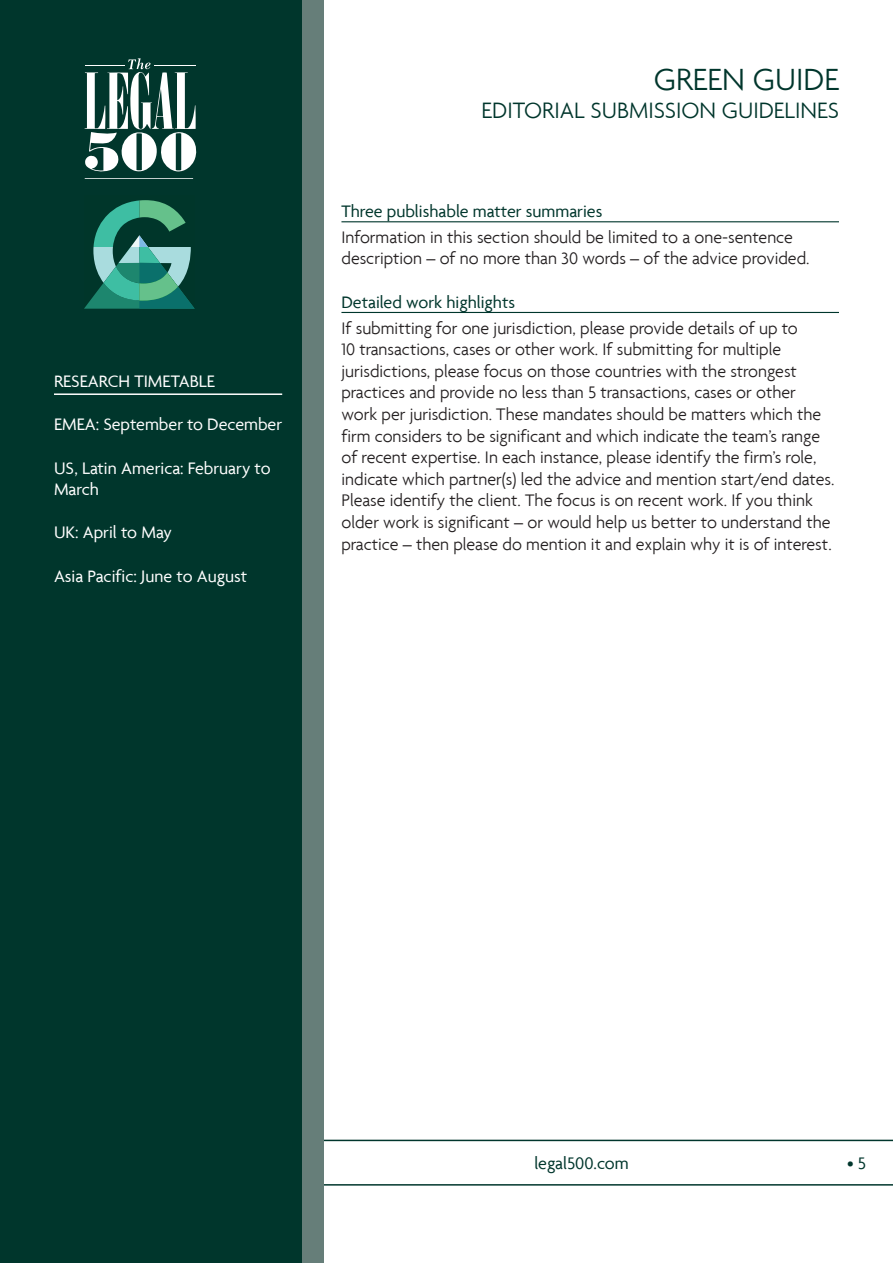
<style>
.page{position:relative;width:893px;height:1263px;background:#fff}
.page>*{position:absolute;margin:0;border:0;box-sizing:border-box;transform-origin:0 0}
.t1{font:300 33px "Agenda";color:#00362c}
.t2{font:300 24px "Agenda";color:#00362c}
.Bodytext{font:300 18px/21.6px "Agenda";color:#231f20}
.t3{font:18px/21.6px "Agenda";color:#fff}
.Heading2{font:18px "Agenda";color:#00362c}
</style>
<div class="page">
<svg style="left:323px;top:1140px;width:570px;height:45px"></svg>
<div style="left:0;top:0;width:323px;height:1263px;background:#667e79"></div>
<div style="left:0;top:0;width:302px;height:1263px;background:#00362c"></div>
<svg style="left:84px;top:58px;width:112px;height:114px"></svg>
<hr style="left:85px;top:65px;width:40px;height:1px;background:#fff">
<hr style="left:154px;top:65px;width:42px;height:1px;background:#fff">
<hr style="left:85px;top:178px;width:108px;height:1px;background:#fff">
<hr style="left:54px;top:393px;width:228px;height:2px;background:#fff">
<svg style="left:84px;top:200px;width:111px;height:109px"></svg>
<hr style="left:341px;top:221px;width:498px;height:1px;background:#00362c">
<hr style="left:341px;top:312px;width:498px;height:1px;background:#00362c">
<p class="t3" style="left:54px;top:370px;width:162px">RESEARCH TIMETABLE</p>
<p class="t3" style="left:54px;top:413px;width:230px">EMEA: September to December</p>
<p class="t3" style="left:54px;top:457px;width:218px">US, Latin America: February to<br>March</p>
<p class="t3" style="left:54px;top:521px;width:119px">UK: April to May</p>
<p class="t3" style="left:54px;top:565px;width:195px">Asia Pacific: June to August</p>
<h1 class="t1" style="left:654px;top:60px;width:187px">GREEN GUIDE</h1>
<h2 class="t2" style="left:482px;top:96px;width:359px">EDITORIAL SUBMISSION GUIDELINES</h2>
<p class="Heading2" style="left:341px;top:200px;width:262px">Three publishable matter summaries</p>
<p class="Bodytext" style="left:341px;top:226px;width:470px">Information in this section should be limited to a one-sentence description – of no more than 30 words – of the advice provided.</p>
<p class="Heading2" style="left:341px;top:291px;width:175px">Detailed work highlights</p>
<p class="Bodytext" style="left:341px;top:317px;width:494px">If submitting for one jurisdiction, please provide details of up to<br>10 transactions, cases or other work. If submitting for multiple jurisdictions, please focus on those countries with the strongest practices and provide no less than 5 transactions, cases or other work per jurisdiction. These mandates should be matters which the firm considers to be significant and which indicate the team’s range of recent expertise. In each instance, please identify the firm’s role, indicate which partner(s) led the advice and mention start/end dates.<br>Please identify the client. The focus is on recent work. If you think older work is significant – or would help us better to understand the practice – then please do mention it and explain why it is of interest.</p>
<p class="Heading2" style="left:534px;top:1152px;width:96px">legal500.com</p>
<p class="Heading2" style="left:847px;top:1152px;width:20px">• 5</p>
</div>
